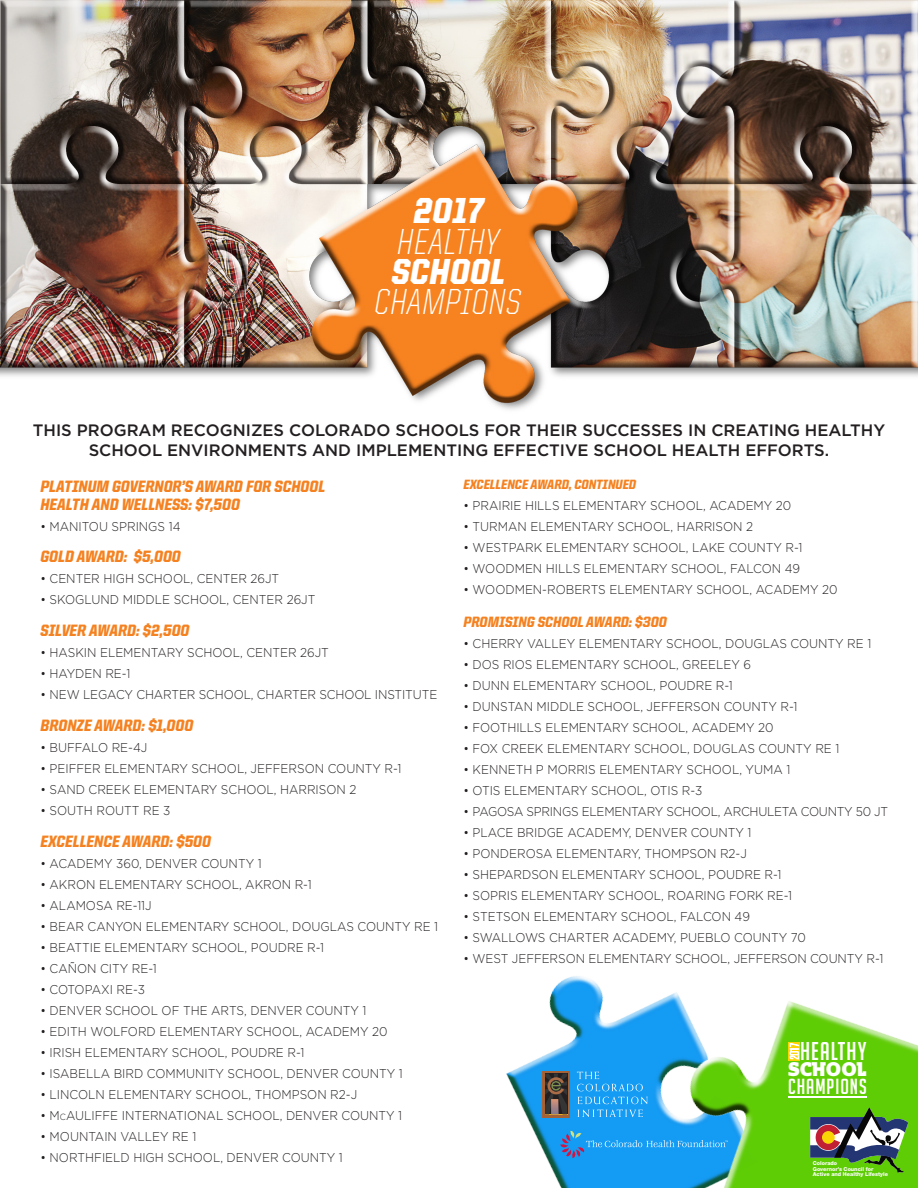
<style>
.page{position:relative;width:918px;height:1188px;background:#fff}
.page>*{position:absolute;margin:0;border:0;box-sizing:border-box;transform-origin:0 0}
.t1{font:300 36.3px "United Italic Semi Cond";letter-spacing:.01em;color:#fff}
.t2{font:900 36.3px "United Italic Semi Cond";letter-spacing:.01em;color:#fff}
.t3{font:25.05px "Big Noodle Titling";letter-spacing:.045em;color:#fff}
.t4{font:800 22.8px "Contra Slab";color:#fff}
.t5{font:21.3px "Big Noodle Titling";letter-spacing:.045em;color:#fff}
.t6{font:500 16.5px/19.8px "Gotham";color:#231f20;text-align:center}
.t7{font:900 16.5px/18px "United Italic Semi Cond";color:#f58221}
.t8{font:900 15px "United Italic Semi Cond";color:#f58221}
.t9{font:900 13.5px "United Italic Semi Cond";color:#f58221}
.t10{font:300 12.75px "Gotham";color:#231f20;scale:.93 1}
.t11{font:300 12.75px "Gotham";letter-spacing:-.02em;color:#231f20;scale:.93 1}
.t12{font:800 5.4px/5.7px "Helvetica Neue LT Std";color:#fff}
.s1{font-size:8.85px}
</style>
<div class="page">
<img style="left:506px;top:976px;width:119px;height:212px">
<img style="left:625px;top:992px;width:293px;height:196px">
<img style="left:0;top:0;width:918px;height:410px">
<svg style="left:577px;top:1110px;width:66px;height:7px"></svg>
<svg style="left:578px;top:1097px;width:70px;height:7px"></svg>
<svg style="left:577px;top:1072px;width:66px;height:19px"></svg>
<div style="left:542px;top:1071px;width:28px;height:46px;background:#a46239"></div>
<svg style="left:545px;top:1073px;width:23px;height:42px"></svg>
<svg style="left:545px;top:1074px;width:22px;height:40px"></svg>
<svg style="left:810px;top:1107px;width:98px;height:66px;background:#658d51"></svg>
<div style="left:822px;top:1131px;width:13px;height:13px;background:#fad506;border-radius:50%"></div>
<svg style="left:560px;top:1131px;width:168px;height:27px;background:#259ced"></svg>
<div style="left:788px;top:1042px;width:12px;height:18px;background:#fed304"></div>
<hr style="left:788px;top:1096px;width:79px;height:2px;background:#fff">
<svg style="left:789px;top:1043px;width:10px;height:17px"></svg>
<p class="t2" style="left:413px;top:191px;width:71px">2017</p>
<p class="t1" style="left:398px;top:223px;width:103px">HEALTHY</p>
<p class="t2" style="left:392px;top:252px;width:115px">SCHOOL</p>
<p class="t1" style="left:375px;top:283px;width:148px">CHAMPIONS</p>
<p class="t6" style="left:33px;top:420px;width:854px">THIS PROGRAM RECOGNIZES COLORADO SCHOOLS FOR THEIR SUCCESSES IN CREATING HEALTHY<br>SCHOOL ENVIRONMENTS AND IMPLEMENTING EFFECTIVE SCHOOL HEALTH EFFORTS.</p>
<p class="t7" style="left:40px;top:477px;width:286px">PLATINUM GOVERNOR’S AWARD FOR SCHOOL<br>HEALTH AND WELLNESS: $7,500</p>
<p class="t10" style="left:40px;top:519px;width:152px">• MANITOU SPRINGS 14</p>
<p class="t7" style="left:40px;top:548px;width:142px">GOLD AWARD: $5,000</p>
<p class="t10" style="left:40px;top:572px;width:258px">• CENTER HIGH SCHOOL, CENTER 26JT</p>
<p class="t10" style="left:40px;top:593px;width:297px">• SKOGLUND MIDDLE SCHOOL, CENTER 26JT</p>
<p class="t7" style="left:40px;top:621px;width:150px">SILVER AWARD: $2,500</p>
<p class="t10" style="left:40px;top:646px;width:312px">• HASKIN ELEMENTARY SCHOOL, CENTER 26JT</p>
<p class="t10" style="left:40px;top:667px;width:98px">• HAYDEN RE-1</p>
<p class="t10" style="left:40px;top:688px;width:428px">• NEW LEGACY CHARTER SCHOOL, CHARTER SCHOOL INSTITUTE</p>
<p class="t7" style="left:40px;top:716px;width:154px">BRONZE AWARD: $1,000</p>
<p class="t10" style="left:40px;top:741px;width:116px">• BUFFALO RE-4J</p>
<p class="t10" style="left:40px;top:762px;width:390px">• PEIFFER ELEMENTARY SCHOOL, JEFFERSON COUNTY R-1</p>
<p class="t10" style="left:40px;top:783px;width:341px">• SAND CREEK ELEMENTARY SCHOOL, HARRISON 2</p>
<p class="t10" style="left:40px;top:804px;width:141px">• SOUTH ROUTT RE 3</p>
<p class="t7" style="left:40px;top:832px;width:172px">EXCELLENCE AWARD: $500</p>
<p class="t10" style="left:40px;top:856px;width:239px">• ACADEMY 360, DENVER COUNTY 1</p>
<p class="t10" style="left:40px;top:877px;width:293px">• AKRON ELEMENTARY SCHOOL, AKRON R-1</p>
<p class="t10" style="left:40px;top:898px;width:121px">• ALAMOSA RE-11J</p>
<p class="t10" style="left:40px;top:919px;width:429px">• BEAR CANYON ELEMENTARY SCHOOL, DOUGLAS COUNTY RE 1</p>
<p class="t10" style="left:40px;top:940px;width:307px">• BEATTIE ELEMENTARY SCHOOL, POUDRE R-1</p>
<p class="t10" style="left:40px;top:961px;width:127px">• CAÑON CITY RE-1</p>
<p class="t10" style="left:40px;top:982px;width:114px">• COTOPAXI RE-3</p>
<p class="t10" style="left:40px;top:1003px;width:352px">• DENVER SCHOOL OF THE ARTS, DENVER COUNTY 1</p>
<p class="t10" style="left:40px;top:1024px;width:375px">• EDITH WOLFORD ELEMENTARY SCHOOL, ACADEMY 20</p>
<p class="t10" style="left:40px;top:1045px;width:285px">• IRISH ELEMENTARY SCHOOL, POUDRE R-1</p>
<p class="t10" style="left:40px;top:1066px;width:391px">• ISABELLA BIRD COMMUNITY SCHOOL, DENVER COUNTY 1</p>
<p class="t10" style="left:40px;top:1087px;width:342px">• LINCOLN ELEMENTARY SCHOOL, THOMPSON R2-J</p>
<p class="t10" style="left:40px;top:1108px;width:390px">• M<span class="s1">c</span>AULIFFE INTERNATIONAL SCHOOL, DENVER COUNTY 1</p>
<p class="t10" style="left:40px;top:1129px;width:169px">• MOUNTAIN VALLEY RE 1</p>
<p class="t10" style="left:40px;top:1150px;width:327px">• NORTHFIELD HIGH SCHOOL, DENVER COUNTY 1</p>
<p class="t9" style="left:464px;top:477px;width:174px">EXCELLENCE AWARD, CONTINUED</p>
<p class="t10" style="left:464px;top:499px;width:354px">• PRAIRIE HILLS ELEMENTARY SCHOOL, ACADEMY 20</p>
<p class="t10" style="left:464px;top:520px;width:313px">• TURMAN ELEMENTARY SCHOOL, HARRISON 2</p>
<p class="t10" style="left:464px;top:541px;width:366px">• WESTPARK ELEMENTARY SCHOOL, LAKE COUNTY R-1</p>
<p class="t10" style="left:464px;top:562px;width:364px">• WOODMEN HILLS ELEMENTARY SCHOOL, FALCON 49</p>
<p class="t10" style="left:464px;top:583px;width:404px">• WOODMEN-ROBERTS ELEMENTARY SCHOOL, ACADEMY 20</p>
<p class="t8" style="left:464px;top:614px;width:205px">PROMISING SCHOOL AWARD: $300</p>
<p class="t10" style="left:464px;top:637px;width:440px">• CHERRY VALLEY ELEMENTARY SCHOOL, DOUGLAS COUNTY RE 1</p>
<p class="t10" style="left:464px;top:658px;width:311px">• DOS RIOS ELEMENTARY SCHOOL, GREELEY 6</p>
<p class="t10" style="left:464px;top:679px;width:291px">• DUNN ELEMENTARY SCHOOL, POUDRE R-1</p>
<p class="t10" style="left:464px;top:700px;width:361px">• DUNSTAN MIDDLE SCHOOL, JEFFERSON COUNTY R-1</p>
<p class="t10" style="left:464px;top:721px;width:335px">• FOOTHILLS ELEMENTARY SCHOOL, ACADEMY 20</p>
<p class="t10" style="left:464px;top:742px;width:406px">• FOX CREEK ELEMENTARY SCHOOL, DOUGLAS COUNTY RE 1</p>
<p class="t10" style="left:464px;top:763px;width:353px">• KENNETH P MORRIS ELEMENTARY SCHOOL, YUMA 1</p>
<p class="t10" style="left:464px;top:784px;width:258px">• OTIS ELEMENTARY SCHOOL, OTIS R-3</p>
<p class="t11" style="left:464px;top:805px;width:458px">• PAGOSA SPRINGS ELEMENTARY SCHOOL, ARCHULETA COUNTY 50 JT</p>
<p class="t10" style="left:464px;top:826px;width:311px">• PLACE BRIDGE ACADEMY, DENVER COUNTY 1</p>
<p class="t10" style="left:464px;top:847px;width:306px">• PONDEROSA ELEMENTARY, THOMPSON R2-J</p>
<p class="t10" style="left:464px;top:868px;width:344px">• SHEPARDSON ELEMENTARY SCHOOL, POUDRE R-1</p>
<p class="t10" style="left:464px;top:889px;width:355px">• SOPRIS ELEMENTARY SCHOOL, ROARING FORK RE-1</p>
<p class="t10" style="left:464px;top:910px;width:310px">• STETSON ELEMENTARY SCHOOL, FALCON 49</p>
<p class="t10" style="left:464px;top:931px;width:370px">• SWALLOWS CHARTER ACADEMY, PUEBLO COUNTY 70</p>
<p class="t10" style="left:464px;top:952px;width:453px">• WEST JEFFERSON ELEMENTARY SCHOOL, JEFFERSON COUNTY R-1</p>
<p class="t3" style="left:800px;top:1038px;width:68px">HEALTHY</p>
<p class="t4" style="left:788px;top:1055px;width:80px">SCHOOL</p>
<p class="t5" style="left:788px;top:1075px;width:80px">CHAMPIONS</p>
<p class="t12" style="left:813px;top:1160px;width:77px">Colorado<br>Governor’s Council for<br>Active and Healthy Lifestyle</p>
</div>
